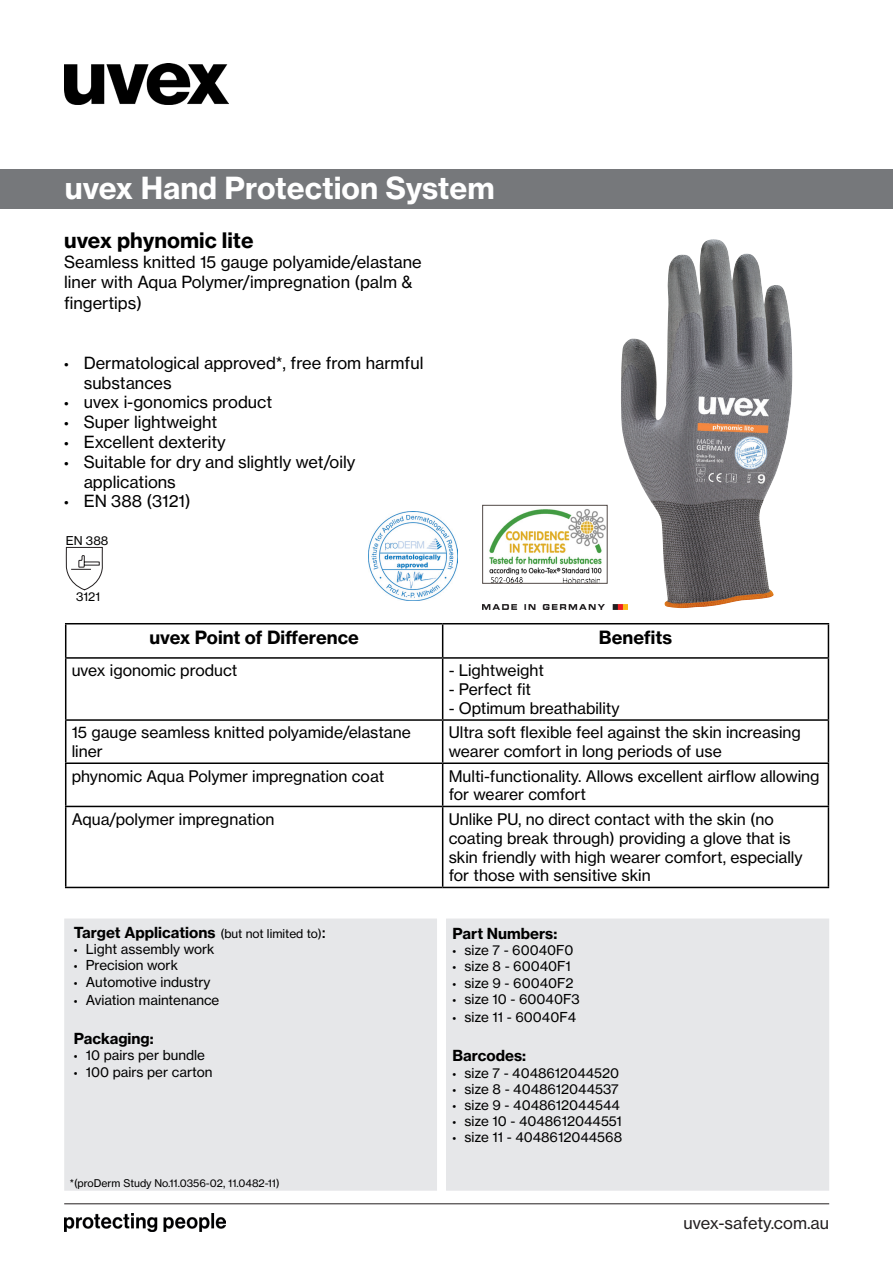
<style>
.page{position:relative;width:893px;height:1263px;background:#fff}
.page>*{position:absolute;margin:0;border:0;box-sizing:border-box;transform-origin:0 0}
.t1{font:30px "N Haas Grotesk TX Pro 75 Bd";color:#fff}
.t2{font:21px "N Haas Grotesk TX Pro 75 Bd";color:#000}
.t3{font:18px "N Haas Grotesk TX Pro 75 Bd";color:#000}
.Paragraph_Style_1{font:16.5px/19.8px "N Haas Grotesk TX Pro 55 Rg";color:#000}
.t4{font:16.5px "N Haas Grotesk TX Pro 55 Rg";color:#231f20}
.t5{font:15.75px/18.9px "N Haas Grotesk TX Pro 55 Rg";color:#000}
.t6{font:15px "N Haas Grotesk TX Pro 75 Bd";color:#000}
.t7{font:13.5px "N Haas Grotesk TX Pro 55 Rg";color:#000}
.t8{font:12px "N Haas Grotesk TX Pro 55 Rg";color:#000}
.t9{font:10.5px "N Haas Grotesk TX Pro 55 Rg";color:#000}
.s1{font-family:"Myriad Pro"}
.s2{font-family:"N Haas Grotesk TX Pro 55 Rg";font-size:12px}
.s3{font-family:"N Haas Grotesk TX Pro 55 Rg";font-size:18px}
</style>
<div class="page">
<div style="left:0;top:169px;width:893px;height:40px;background:#76787b"></div>
<img style="left:64px;top:64px;width:165px;height:41px">
<img style="left:64px;top:1214px;width:161px;height:18px">
<hr style="left:64px;top:1203px;width:765px;height:1px;background:#231f20">
<div style="left:64px;top:918px;width:373px;height:273px;background:#e6e7e9"></div>
<div style="left:446px;top:918px;width:383px;height:273px;background:#e6e7e9"></div>
<hr style="left:65px;top:623px;width:378px;height:1px;background:#000">
<hr style="left:65px;top:624px;width:1px;height:33px;background:#000">
<hr style="left:443px;top:623px;width:386px;height:1px;background:#000">
<hr style="left:442px;top:624px;width:1px;height:33px;background:#000">
<hr style="left:828px;top:624px;width:1px;height:33px;background:#000">
<hr style="left:65px;top:657px;width:378px;height:2px;background:#000">
<hr style="left:65px;top:659px;width:1px;height:60px;background:#000">
<hr style="left:443px;top:657px;width:386px;height:2px;background:#000">
<hr style="left:442px;top:659px;width:1px;height:60px;background:#000">
<hr style="left:828px;top:659px;width:1px;height:60px;background:#000">
<hr style="left:65px;top:719px;width:378px;height:2px;background:#000">
<hr style="left:65px;top:721px;width:1px;height:41px;background:#000">
<hr style="left:443px;top:719px;width:386px;height:2px;background:#000">
<hr style="left:442px;top:721px;width:1px;height:41px;background:#000">
<hr style="left:828px;top:721px;width:1px;height:41px;background:#000">
<hr style="left:65px;top:762px;width:378px;height:2px;background:#000">
<hr style="left:65px;top:764px;width:1px;height:42px;background:#000">
<hr style="left:443px;top:762px;width:386px;height:2px;background:#000">
<hr style="left:442px;top:764px;width:1px;height:42px;background:#000">
<hr style="left:828px;top:764px;width:1px;height:42px;background:#000">
<hr style="left:65px;top:806px;width:378px;height:1px;background:#000">
<hr style="left:65px;top:807px;width:1px;height:80px;background:#000">
<hr style="left:443px;top:806px;width:386px;height:1px;background:#000">
<hr style="left:442px;top:807px;width:1px;height:80px;background:#000">
<hr style="left:828px;top:807px;width:1px;height:80px;background:#000">
<hr style="left:65px;top:887px;width:378px;height:1px;background:#000">
<hr style="left:443px;top:887px;width:386px;height:1px;background:#000">
<img style="left:369px;top:512px;width:88px;height:88px">
<img style="left:483px;top:604px;width:145px;height:6px">
<img style="left:489px;top:509px;width:116px;height:72px">
<div style="left:482px;top:505px;width:125px;height:78px;border:1px solid #524a47"></div>
<svg style="left:66px;top:547px;width:37px;height:43px"></svg>
<img style="left:621px;top:239px;width:171px;height:369px">
<h1 class="t1" style="left:65px;top:169px;width:431px">uvex Hand Protection System</h1>
<p class="t2" style="left:64px;top:227px;width:191px">uvex phynomic lite</p>
<p class="Paragraph_Style_1" style="left:64px;top:252px;width:359px">Seamless knitted 15 gauge polyamide/elastane liner with Aqua Polymer/impregnation (palm &amp;</p>
<p class="Paragraph_Style_1" style="left:64px;top:293px;width:79px">fingertips)</p>
<p class="Paragraph_Style_1" style="left:84px;top:353px;width:341px;text-indent:-20px"><span class="s1">•</span> Dermatological approved*, free from harmful substances</p>
<p class="Paragraph_Style_1" style="left:64px;top:392px;width:209px"><span class="s1">•</span> uvex i-gonomics product</p>
<p class="Paragraph_Style_1" style="left:64px;top:412px;width:155px"><span class="s1">•</span> Super lightweight</p>
<p class="Paragraph_Style_1" style="left:64px;top:432px;width:163px"><span class="s1">•</span> Excellent dexterity</p>
<p class="Paragraph_Style_1" style="left:84px;top:452px;width:273px;text-indent:-20px"><span class="s1">•</span> Suitable for dry and slightly wet/oily applications</p>
<p class="Paragraph_Style_1" style="left:64px;top:491px;width:128px"><span class="s1">•</span> EN 388 (3121)</p>
<p class="t8" style="left:66px;top:533px;width:44px">EN 388</p>
<p class="t8" style="left:76px;top:589px;width:25px">3121</p>
<p class="t3" style="left:150px;top:626px;width:211px">uvex Point of Difference</p>
<p class="t3" style="left:599px;top:626px;width:75px">Benefits</p>
<p class="t5" style="left:72px;top:661px;width:167px">uvex igonomic product</p>
<p class="t5" style="left:449px;top:661px;width:97px">- Lightweight</p>
<p class="t5" style="left:449px;top:680px;width:84px">- Perfect fit</p>
<p class="t5" style="left:449px;top:699px;width:172px">- Optimum breathability</p>
<p class="t5" style="left:72px;top:723px;width:341px">15 gauge seamless knitted polyamide/elastane liner</p>
<p class="t5" style="left:449px;top:723px;width:354px">Ultra soft flexible feel against the skin increasing wearer comfort in long periods of use</p>
<p class="t5" style="left:72px;top:766px;width:314px">phynomic Aqua Polymer impregnation coat</p>
<p class="t5" style="left:449px;top:766px;width:372px">Multi-functionality. Allows excellent airflow allowing for wearer comfort</p>
<p class="t5" style="left:72px;top:809px;width:204px">Aqua/polymer impregnation</p>
<p class="t5" style="left:449px;top:809px;width:355px">Unlike PU, no direct contact with the skin (no coating break through) providing a glove that is skin friendly with high wearer comfort, especially for those with sensitive skin</p>
<p class="t6" style="left:74px;top:923px;width:253px">Target Applications <span class="s2">(but not limited to)</span><span class="s3">:</span></p>
<p class="t7" style="left:74px;top:941px;width:142px"><span class="s1">•</span> Light assembly work</p>
<p class="t7" style="left:74px;top:957px;width:106px"><span class="s1">•</span> Precision work</p>
<p class="t7" style="left:74px;top:973px;width:138px"><span class="s1">•</span> Automotive industry</p>
<p class="t7" style="left:74px;top:991px;width:147px"><span class="s1">•</span> Aviation maintenance</p>
<p class="t6" style="left:74px;top:1029px;width:81px">Packaging:</p>
<p class="t7" style="left:74px;top:1047px;width:133px"><span class="s1">•</span> 10 pairs per bundle</p>
<p class="t7" style="left:74px;top:1063px;width:140px"><span class="s1">•</span> 100 pairs per carton</p>
<p class="t9" style="left:70px;top:1177px;width:211px">*(proDerm Study No.11.0356-02, 11.0482-11)</p>
<p class="t6" style="left:452px;top:924px;width:106px">Part Numbers:</p>
<p class="t7" style="left:452px;top:942px;width:123px"><span class="s1">•</span> size 7 - 60040F0</p>
<p class="t7" style="left:452px;top:958px;width:120px"><span class="s1">•</span> size 8 - 60040F1</p>
<p class="t7" style="left:452px;top:974px;width:123px"><span class="s1">•</span> size 9 - 60040F2</p>
<p class="t7" style="left:452px;top:990px;width:129px"><span class="s1">•</span> size 10 - 60040F3</p>
<p class="t7" style="left:452px;top:1008px;width:125px"><span class="s1">•</span> size 11 - 60040F4</p>
<p class="t6" style="left:452px;top:1046px;width:75px">Barcodes:</p>
<p class="t7" style="left:452px;top:1064px;width:168px"><span class="s1">•</span> size 7 - 4048612044520</p>
<p class="t7" style="left:452px;top:1080px;width:168px"><span class="s1">•</span> size 8 - 4048612044537</p>
<p class="t7" style="left:452px;top:1097px;width:169px"><span class="s1">•</span> size 9 - 4048612044544</p>
<p class="t7" style="left:452px;top:1113px;width:171px"><span class="s1">•</span> size 10 - 4048612044551</p>
<p class="t7" style="left:452px;top:1129px;width:171px"><span class="s1">•</span> size 11 - 4048612044568</p>
<p class="t4" style="left:683px;top:1213px;width:147px">uvex-safety.com.au</p>
</div>
